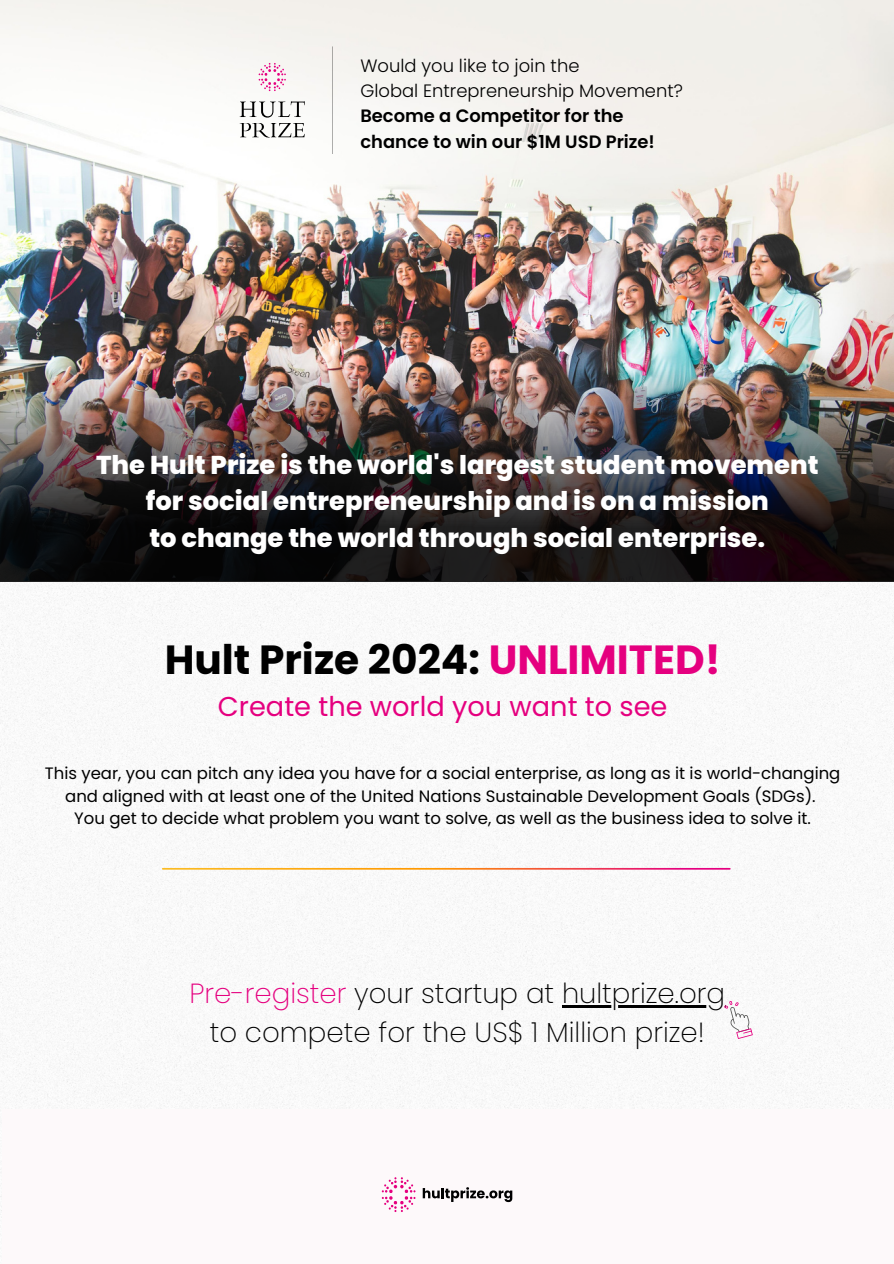
<style>
.page{position:relative;width:894px;height:1264px;background:#fff}
.page>*{position:absolute;margin:0;border:0;box-sizing:border-box;transform-origin:0 0}
.t1{font:700 40.65px "Poppins";color:#000}
.t2{font:200 27.6px "Poppins";color:#000}
.t3{font:27.15px "Poppins";color:#e5007f}
.t4{font:800 25.8px/36.5px "Poppins";color:#fff;text-align:center}
.t5{font:600 17.85px/25.3px "Poppins";color:#000}
.t6{font:300 17.85px "Poppins";color:#000}
.t7{font:16.5px/22.5px "Poppins";color:#000;text-align:center}
.s1{font-weight:300}
.s2{color:#e5007f}
</style>
<div class="page">
<img style="left:0;top:580px;width:893px;height:655px">
<img style="left:0;top:0;width:893px;height:580px">
<hr style="left:562px;top:1004px;width:163px;height:3px;background:#000">
<svg style="left:724px;top:1000px;width:28px;height:38px"></svg>
<svg style="left:258px;top:63px;width:28px;height:14px"></svg>
<svg style="left:332px;top:46px;width:1px;height:31px"></svg>
<hr style="left:162px;top:868px;width:568px;height:1px;background:#fff">
<div style="left:2px;top:1108px;width:891px;height:155px;background:#fdf9fa"></div>
<svg style="left:381px;top:1177px;width:34px;height:34px"></svg>
<svg style="left:422px;top:1187px;width:90px;height:15px"></svg>
<img style="left:0;top:77px;width:892px;height:504px">
<p class="t6" style="left:360px;top:53px;width:220px">Would you like to join the</p>
<p class="t5" style="left:360px;top:78px;width:324px"><span class="s1">Global Entrepreneurship Movement?<br></span>Become a Competitor for the chance to win our $1M USD Prize!</p>
<p class="t4" style="left:96px;top:447px;width:723px">The Hult Prize is the world's largest student movement for social entrepreneurship and is on a mission</p>
<p class="t4" style="left:149px;top:519px;width:617px">to change the world through social enterprise.</p>
<p class="t1" style="left:165px;top:631px;width:557px">Hult Prize 2024: <span class="s2">UNLIMITED!</span></p>
<p class="t3" style="left:218px;top:687px;width:451px">Create the world you want to see</p>
<p class="t7" style="left:45px;top:762px;width:796px">This year, you can pitch any idea you have for a social enterprise, as long as it is world-changing and aligned with at least one of the United Nations Sustainable Development Goals (SDGs).</p>
<p class="t7" style="left:74px;top:807px;width:738px">You get to decide what problem you want to solve, as well as the business idea to solve it.</p>
<p class="t2" style="left:189px;top:973px;width:537px"><span class="s2">Pre-register</span> your startup at hultprize.org</p>
<p class="t2" style="left:210px;top:1013px;width:496px">to compete for the US$ 1 Million prize!</p>
</div>
